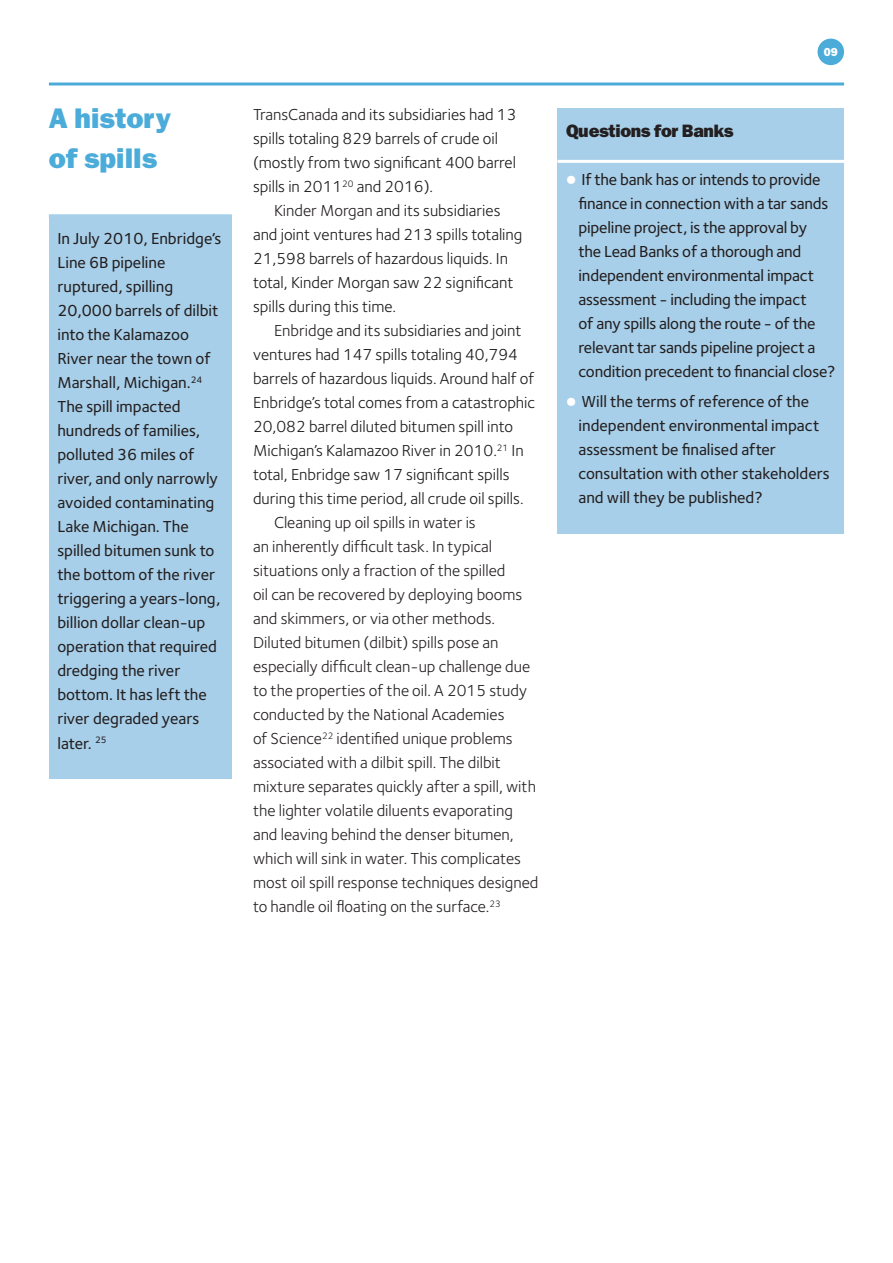
<style>
.page{position:relative;width:893px;height:1263px;background:#fff}
.page>*{position:absolute;margin:0;border:0;box-sizing:border-box;transform-origin:0 0}
.t1{font:28.5px/40.5px "ITC Franklin Gothic Std Hvy";color:#4bacd9}
.t2{font:18px "ITC Franklin Gothic Std Hvy";letter-spacing:-.02em;color:#231f20}
.t3{font:500 16.5px/24px "Foundry Sterling";color:#231f20}
.t4{font:16.5px/24px "Foundry Sterling";color:#231f20}
.t5{font:16.5px/24px "Foundry Sterling";color:#191919}
.t6{font:11.7px "ITC Franklin Gothic Std Hvy";color:#fff}
.s1{color:#231f20}
.s2{font-family:"Graphik";font-weight:900;font-size:27px;color:#fff}
</style>
<div class="page">
<div style="left:817px;top:39px;width:27px;height:26px;background:#4bacd9;border-radius:50%"></div>
<hr style="left:49px;top:83px;width:795px;height:3px;background:#4bacd9">
<div style="left:558px;top:108px;width:286px;height:425px;background:#a8cfe9"></div>
<hr style="left:558px;top:160px;width:286px;height:3px;background:#fff">
<div style="left:49px;top:215px;width:183px;height:563px;background:#a8cfe9"></div>
<h1 class="t1" style="left:49px;top:98px;width:124px">A history of spills</h1>
<p class="t5" style="left:253px;top:102px;width:265px"><span class="s1">TransCanada</span> and its subsidiaries had 13 spills totaling 829 barrels of crude oil (mostly from two significant 400 barrel spills in 2011<sup>20</sup> and 2016).</p>
<p class="t5" style="left:253px;top:198px;width:271px;text-indent:21px"><span class="s1">Kinder Morgan</span> and its subsidiaries and joint ventures had 213 spills totaling 21,598 barrels of hazardous liquids. In total, Kinder Morgan saw 22 significant spills during this time.</p>
<p class="t5" style="left:253px;top:318px;width:284px;text-indent:21px"><span class="s1">Enbridge</span> and its subsidiaries and joint ventures had 147 spills totaling 40,794 barrels of hazardous liquids. Around half of Enbridge’s total comes from a catastrophic 20,082 barrel diluted bitumen spill into Michigan’s Kalamazoo River in 2010.<sup>21</sup> In total, Enbridge saw 17 significant spills during this time period, all crude oil spills.</p>
<p class="t4" style="left:253px;top:510px;width:287px;text-indent:21px">Cleaning up oil spills in water is<br>an inherently difficult task. In typical situations only a fraction of the spilled<br>oil can be recovered by deploying booms and skimmers, or via other methods.<br>Diluted bitumen (dilbit) spills pose an especially difficult clean-up challenge due to the properties of the oil. A 2015 study conducted by the National Academies<br>of Science<sup>22</sup> identified unique problems associated with a dilbit spill. The dilbit mixture separates quickly after a spill, with the lighter volatile diluents evaporating and leaving behind the denser bitumen, which will sink in water. This complicates most oil spill response techniques designed to handle oil floating on the surface.<sup>23</sup></p>
<p class="t3" style="left:57px;top:227px;width:166px">In July 2010, Enbridge’s<br>Line 6B pipeline ruptured, spilling<br>20,000 barrels of dilbit into the Kalamazoo<br>River near the town of<br>Marshall, Michigan.<sup>24<br></sup>The spill impacted hundreds of families, polluted 36 miles of river, and only narrowly avoided contaminating<br>Lake Michigan. The spilled bitumen sunk to the bottom of the river triggering a years-long, billion dollar clean-up operation that required dredging the river bottom. It has left the river degraded years later. <sup>25</sup></p>
<p class="t6" style="left:824px;top:45px;width:16px">09</p>
<p class="t2" style="left:566px;top:121px;width:169px">Questions for Banks</p>
<p class="t3" style="left:578px;top:168px;width:259px;text-indent:-12px"><span class="s2">•</span> If the bank has or intends to provide finance in connection with a tar sands pipeline project, is the approval by<br>the Lead Banks of a thorough and independent environmental impact assessment - including the impact<br>of any spills along the route - of the relevant tar sands pipeline project a condition precedent to financial close?</p>
<p class="t3" style="left:578px;top:390px;width:252px;text-indent:-12px"><span class="s2">•</span> Will the terms of reference of the independent environmental impact assessment be finalised after consultation with other stakeholders and will they be published?</p>
</div>
